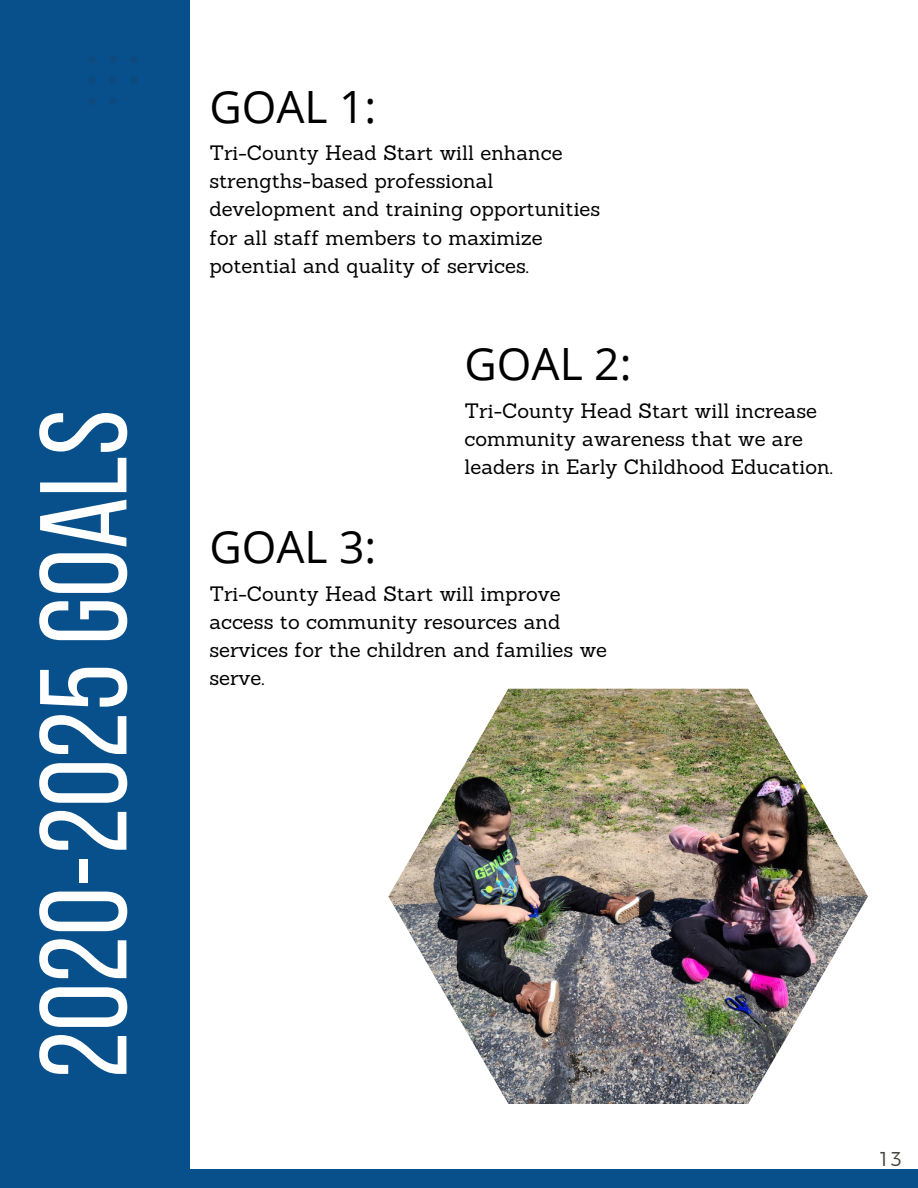
<style>
.page{position:relative;width:918px;height:1188px;background:#fff}
.page>*{position:absolute;margin:0;border:0;box-sizing:border-box;transform-origin:0 0}
.t1{font:123.3px "Bebas Neue";color:#fff}
.t2{font:44.55px "Open Sans";color:#000}
.t3{font:20.25px/28.2px "Sanchez";color:#000}
.t4{font:300 20.1px "Montserrat";color:#444440}
</style>
<div class="page">
<div style="left:0;top:0;width:190px;height:1188px;background:#07508b"></div>
<svg style="left:88px;top:56px;width:49px;height:49px"></svg>
<div style="left:11px;top:1170px;width:907px;height:18px;background:#07508b"></div>
<img style="left:388px;top:689px;width:480px;height:415px">
<p class="t1" style="left:34px;top:1079px;width:671px;rotate:-90deg">2020-2025Goals</p>
<p class="t2" style="left:209px;top:75px;width:168px">GOAL 1:</p>
<p class="t3" style="left:209px;top:139px;width:393px">Tri-County Head Start will enhance strengths-based professional development and training opportunities for all staff members to maximize potential and quality of services.</p>
<p class="t2" style="left:465px;top:333px;width:168px">GOAL 2:</p>
<p class="t3" style="left:465px;top:396px;width:370px">Tri-County Head Start will increase community awareness that we are leaders in Early Childhood Education.</p>
<p class="t2" style="left:209px;top:516px;width:168px">GOAL 3:</p>
<p class="t3" style="left:209px;top:579px;width:399px">Tri-County Head Start will improve access to community resources and services for the children and families we serve.</p>
<p class="t4" style="left:880px;top:1146px;width:23px">13</p>
</div>
